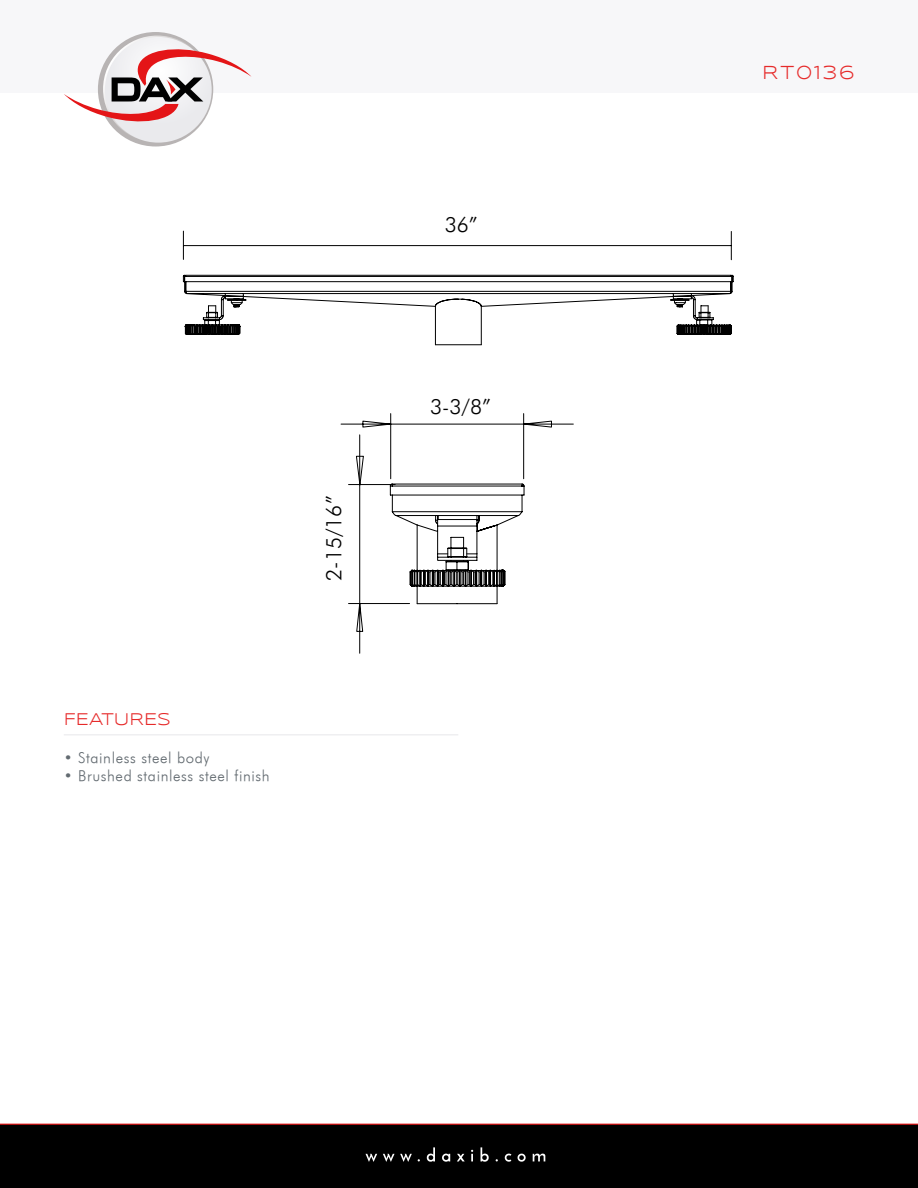
<style>
.page{position:relative;width:918px;height:1188px;background:#fff}
.page>*{position:absolute;margin:0;border:0;box-sizing:border-box;transform-origin:0 0}
.t1{font:italic 21px "Futura";color:#000}
.t2{font:19.5px "Syncopate";letter-spacing:.1em;color:#e62a2a}
.t3{font:17.55px "Syncopate";color:#e62a2a}
.t4{font:italic 15px "Futura";letter-spacing:.04em;color:#636b71}
</style>
<div class="page">
<div style="left:0;top:0;width:918px;height:144px;background:#f7f7f9"></div>
<div style="left:0;top:1124px;width:918px;height:64px;background:#000"></div>
<hr style="left:0;top:1124px;width:918px;height:1px;background:#e41517">
<svg style="left:196px;top:1124px;width:526px;height:38px"></svg>
<div style="left:0;top:93px;width:918px;height:65px;background:#fff"></div>
<svg style="left:64px;top:36px;width:188px;height:107px"></svg>
<hr style="left:64px;top:734px;width:394px;height:1px;background:#eaeaed">
<svg style="left:340px;top:413px;width:234px;height:241px"></svg>
<svg style="left:183px;top:275px;width:551px;height:71px"></svg>
<hr style="left:183px;top:245px;width:548px;height:1px;background:#000">
<svg style="left:183px;top:231px;width:1px;height:28px"></svg>
<svg style="left:731px;top:231px;width:1px;height:29px"></svg>
<p class="t3" style="left:64px;top:709px;width:109px">FEATURES</p>
<p class="t4" style="left:64px;top:749px;width:147px">• Stainless steel body</p>
<p class="t4" style="left:64px;top:767px;width:207px">• Brushed stainless steel finish</p>
<h1 class="t1" style="left:321px;top:581px;width:87px;rotate:-90deg">2-15/16”</h1>
<h1 class="t1" style="left:445px;top:212px;width:35px">36”</h1>
<h1 class="t1" style="left:430px;top:394px;width:62px">3-3/8”</h1>
<h2 class="t2" style="left:762px;top:61px;width:93px">RT0136</h2>
</div>
